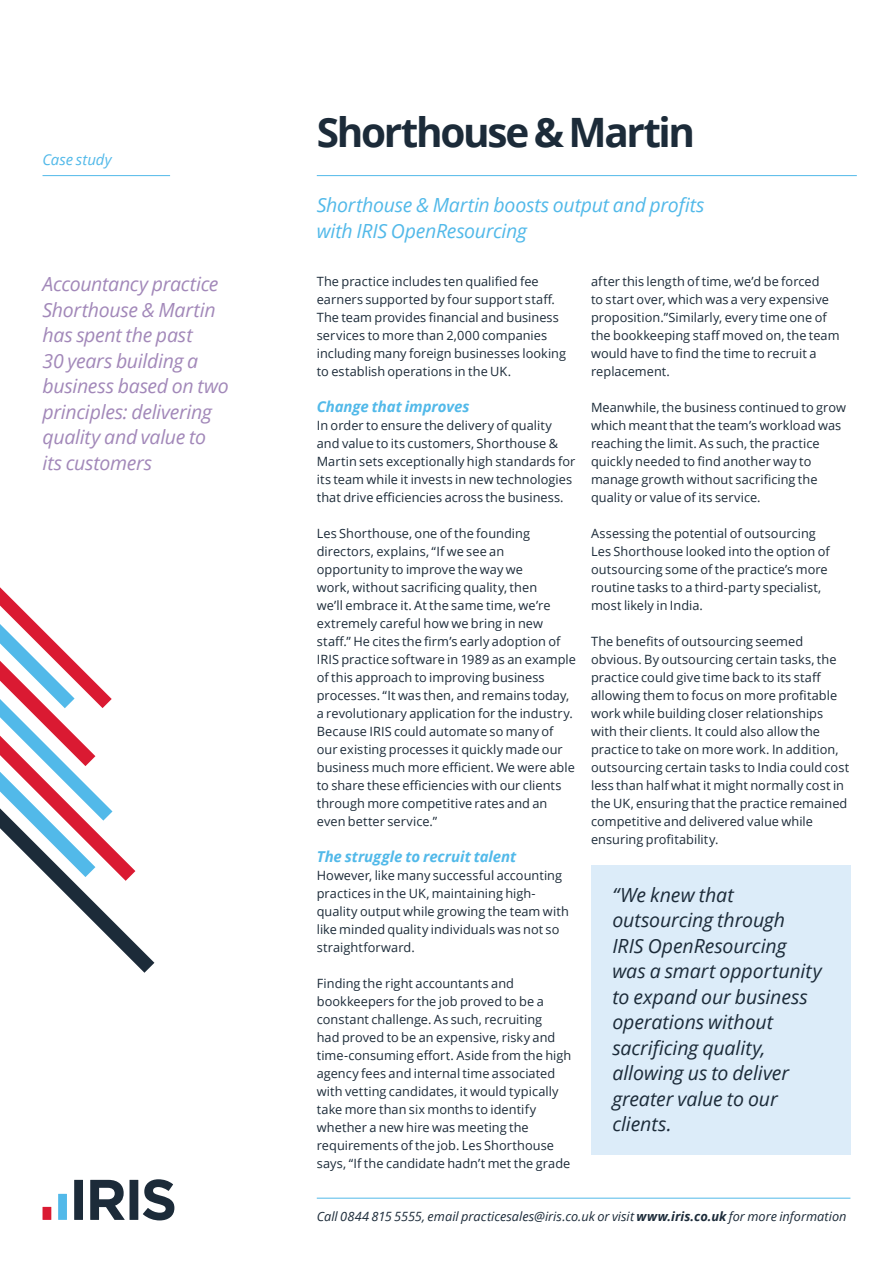
<style>
.page{position:relative;width:893px;height:1263px;background:#fff}
.page>*{position:absolute;margin:0;border:0;box-sizing:border-box;transform-origin:0 0}
.t1{font:700 40.5px "Open Sans";letter-spacing:-.06em;color:#1c2b39}
.t2{font:italic 19.5px/25.5px "Open Sans";letter-spacing:-.005em;color:#1c2b39}
.t3{font:italic 19.5px/25.5px "Open Sans";letter-spacing:-.015em;color:#a288b9}
.t4{font:italic 19.5px/25.5px "Open Sans";letter-spacing:-.01em;color:#52b9e9}
.t5{font:italic 700 15px "Open Sans";letter-spacing:-.005em;color:#52b9e9}
.t6{font:italic 15px "Open Sans";letter-spacing:-.005em;color:#52b9e9}
.t7{font:12.75px/18px "Open Sans";letter-spacing:.005em;color:#1c2b39}
.t8{font:italic 12.75px "Open Sans";color:#1c2b39}
.s1{font-weight:700}
</style>
<div class="page">
<div style="left:74px;top:1180px;width:9px;height:40px;background:#1c2b39"></div>
<div style="left:58px;top:1194px;width:9px;height:26px;background:#52b9e9"></div>
<div style="left:43px;top:1207px;width:8px;height:13px;background:#da1a32"></div>
<div style="left:130px;top:1180px;width:8px;height:40px;background:#1c2b39"></div>
<svg style="left:90px;top:1180px;width:35px;height:40px"></svg>
<svg style="left:143px;top:1179px;width:31px;height:41px"></svg>
<hr style="left:317px;top:175px;width:540px;height:1px;background:#52b9e9">
<hr style="left:43px;top:175px;width:127px;height:1px;background:#52b9e9">
<div style="left:591px;top:865px;width:259px;height:290px;background:#dcecf9"></div>
<hr style="left:317px;top:1198px;width:533px;height:1px;background:#52b9e9">
<svg style="left:0;top:587px;width:154px;height:386px"></svg>
<p class="t6" style="left:43px;top:149px;width:71px">Case study</p>
<h1 class="t1" style="left:317px;top:104px;width:380px">Shorthouse &amp; Martin</h1>
<h2 class="t4" style="left:317px;top:192px;width:389px">Shorthouse &amp; Martin boosts output and profits with IRIS OpenResourcing</h2>
<h2 class="t3" style="left:43px;top:271px;width:188px">Accountancy practice<br>Shorthouse &amp; Martin has spent the past<br>30 years building a business based on two principles: delivering quality and value to its customers</h2>
<p class="t7" style="left:317px;top:272px;width:251px">The practice includes ten qualified fee earners supported by four support staff.<br>The team provides financial and business services to more than 2,000 companies including many foreign businesses looking to establish operations in the UK.</p>
<p class="t5" style="left:317px;top:396px;width:154px">Change that improves</p>
<p class="t7" style="left:317px;top:416px;width:260px">In order to ensure the delivery of quality and value to its customers, Shorthouse &amp; Martin sets exceptionally high standards for its team while it invests in new technologies that drive efficiencies across the business.</p>
<p class="t7" style="left:317px;top:524px;width:261px">Les Shorthouse, one of the founding directors, explains, “If we see an opportunity to improve the way we<br>work, without sacrificing quality, then<br>we’ll embrace it. At the same time, we’re extremely careful how we bring in new staff.” He cites the firm’s early adoption of IRIS practice software in 1989 as an example of this approach to improving business processes. “It was then, and remains today, a revolutionary application for the industry.<br>Because IRIS could automate so many of our existing processes it quickly made our business much more efficient. We were able to share these efficiencies with our clients through more competitive rates and an even better service.”</p>
<p class="t5" style="left:317px;top:846px;width:201px">The struggle to recruit talent</p>
<p class="t7" style="left:317px;top:866px;width:254px">However, like many successful accounting practices in the UK, maintaining high&shy;quality output while growing the team with like minded quality individuals was not so straightforward.</p>
<p class="t7" style="left:317px;top:974px;width:256px">Finding the right accountants and bookkeepers for the job proved to be a constant challenge. As such, recruiting<br>had proved to be an expensive, risky and time-consuming effort. Aside from the high agency fees and internal time associated with vetting candidates, it would typically take more than six months to identify whether a new hire was meeting the requirements of the job. Les Shorthouse says, “If the candidate hadn’t met the grade</p>
<p class="t7" style="left:591px;top:272px;width:250px">after this length of time, we’d be forced<br>to start over, which was a very expensive proposition.”Similarly, every time one of the bookkeeping staff moved on, the team would have to find the time to recruit a replacement.</p>
<p class="t7" style="left:591px;top:398px;width:256px">Meanwhile, the business continued to grow which meant that the team’s workload was reaching the limit. As such, the practice quickly needed to find another way to manage growth without sacrificing the quality or value of its service.</p>
<p class="t7" style="left:591px;top:524px;width:240px">Assessing the potential of outsourcing Les Shorthouse looked into the option of outsourcing some of the practice’s more routine tasks to a third-party specialist, most likely in India.</p>
<p class="t7" style="left:591px;top:632px;width:260px">The benefits of outsourcing seemed obvious. By outsourcing certain tasks, the practice could give time back to its staff allowing them to focus on more profitable work while building closer relationships with their clients. It could also allow the practice to take on more work. In addition, outsourcing certain tasks to India could cost less than half what it might normally cost in the UK, ensuring that the practice remained competitive and delivered value while ensuring profitability.</p>
<h2 class="t2" style="left:612px;top:881px;width:211px">“We knew that outsourcing through<br>IRIS OpenResourcing was a smart opportunity to expand our business operations without sacrificing quality, allowing us to deliver greater value to our clients.</h2>
<p class="t8" style="left:317px;top:1207px;width:531px">Call 0844 815 5555, email practicesales@iris.co.uk or visit <span class="s1">www.iris.co.uk</span> for more information</p>
</div>
